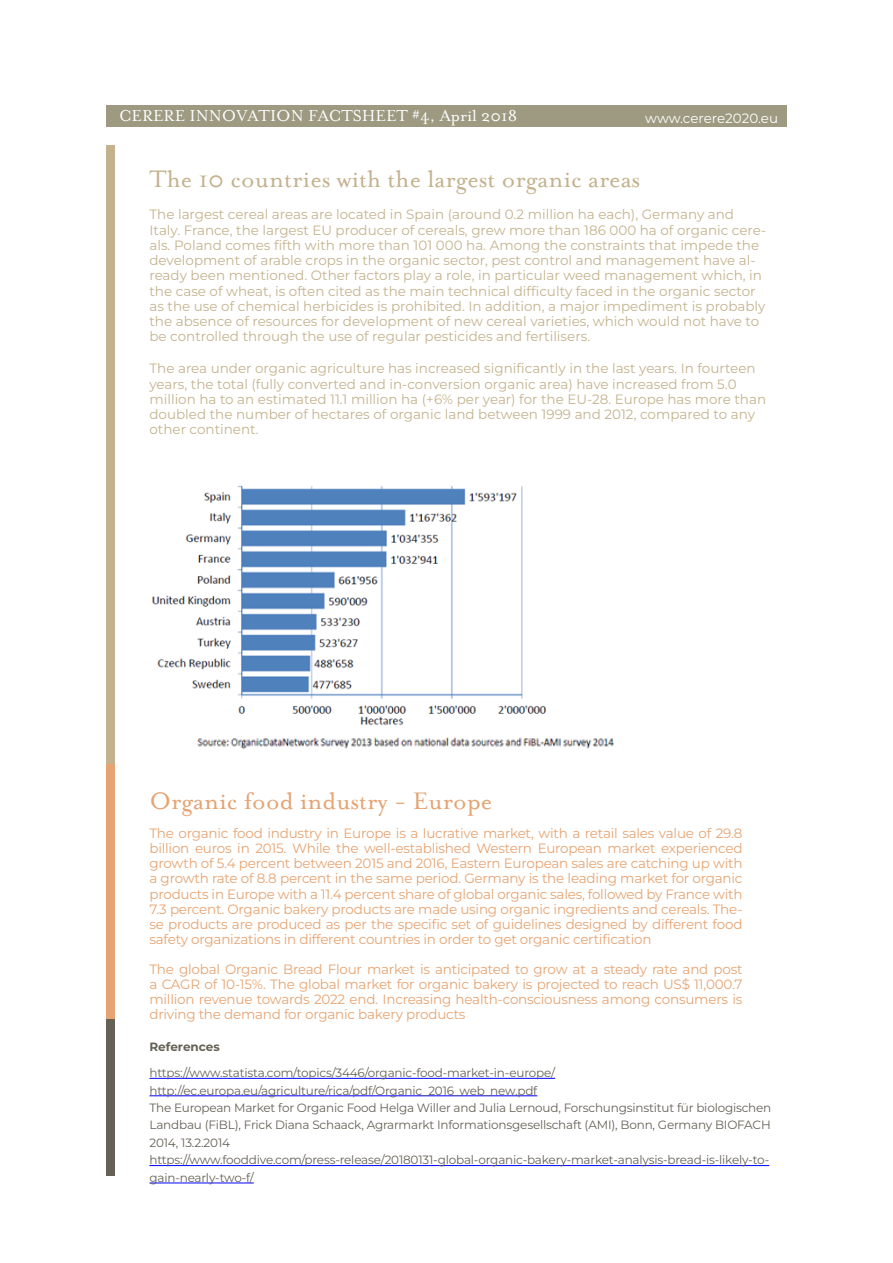
<style>
.page{position:relative;width:893px;height:1263px;background:#fff}
.page>*{position:absolute;margin:0;border:0;box-sizing:border-box;transform-origin:0 0}
.Heading_1{font:27px "Mrs Eaves Roman";color:#c4b28e}
.Heading_1-2{font:27px "Mrs Eaves Roman";color:#e5a372}
.t1{font:18px "Mrs Eaves Roman";color:#fff}
.Body_Text{font:13.5px/15.3px "Montserrat";color:#c4b28e}
.Body_Text-2{font:13.5px/15.3px "Montserrat";letter-spacing:-.015em;color:#e6a472;text-align:justify}
.t2{font:13.5px "Montserrat";letter-spacing:-.005em;color:#fff}
.t3{font:12px/17.4px "Montserrat";letter-spacing:-.015em;color:#656155;text-align:justify}
.Heading_2{font:700 12px "Montserrat";color:#656155}
</style>
<div class="page">
<div style="left:106px;top:106px;width:681px;height:21px;background:#9d9a81"></div>
<div style="left:107px;top:146px;width:8px;height:618px;background:#c4b28e"></div>
<div style="left:106px;top:1018px;width:9px;height:158px;background:#656155"></div>
<div style="left:106px;top:764px;width:9px;height:254px;background:#e6a472"></div>
<hr style="left:149px;top:1078px;width:406px;height:1px;background:#00f">
<hr style="left:149px;top:1095px;width:388px;height:1px;background:#00f">
<hr style="left:149px;top:1165px;width:620px;height:1px;background:#00f">
<hr style="left:149px;top:1183px;width:105px;height:1px;background:#00f">
<img style="left:152px;top:485px;width:394px;height:241px">
<img style="left:197px;top:737px;width:417px;height:12px">
<p class="t1" style="left:119px;top:106px;width:400px">CERERE INNOVATION FACTSHEET #4, April 2018</p>
<p class="t2" style="left:645px;top:109px;width:134px">www.cerere2020.eu</p>
<p class="Heading_1" style="left:149px;top:165px;width:492px">The 10 countries with the largest organic areas</p>
<p class="Body_Text" style="left:149px;top:207px;width:618px">The largest cereal areas are located in Spain (around 0.2 million ha each), Germany and Italy. France, the largest EU producer of cereals, grew more than 186 000 ha of organic cere&shy;als. Poland comes fifth with more than 101 000 ha. Among the constraints that impede the development of arable crops in the organic sector, pest control and management have al&shy;ready been mentioned. Other factors play a role, in particular weed management which, in the case of wheat, is often cited as the main technical difficulty faced in the organic sector as the use of chemical herbicides is prohibited. In addition, a major impediment is probably the absence of resources for development of new cereal varieties, which would not have to be controlled through the use of regular pesticides and fertilisers.</p>
<p class="Body_Text" style="left:149px;top:361px;width:618px">The area under organic agriculture has increased significantly in the last years. In fourteen years, the total (fully converted and in-conversion organic area) have increased from 5.0 million ha to an estimated 11.1 million ha (+6% per year) for the EU-28. Europe has more than doubled the number of hectares of organic land between 1999 and 2012, compared to any other continent.</p>
<p class="Heading_1-2" style="left:149px;top:786px;width:344px">Organic food industry - Europe</p>
<p class="Body_Text-2" style="left:149px;top:825px;width:595px">The organic food industry in Europe is a lucrative market, with a retail sales value of 29.8 billion euros in 2015. While the well-established Western European market experienced growth of 5.4 percent between 2015 and 2016, Eastern European sales are catching up with a growth rate of 8.8 percent in the same period. Germany is the leading market for organic products in Europe with a 11.4 percent share of global organic sales, followed by France with 7.3 percent. Organic bakery products are made using organic ingredients and cereals. The&shy;se products are produced as per the specific set of guidelines designed by different food safety organizations in different countries in order to get organic certification</p>
<p class="Body_Text-2" style="left:149px;top:961px;width:595px">The global Organic Bread Flour market is anticipated to grow at a steady rate and post a CAGR of 10-15%. The global market for organic bakery is projected to reach US$ 11,000.7 million revenue towards 2022 end. Increasing health-consciousness among consumers is driving the demand for organic bakery products</p>
<p class="Heading_2" style="left:149px;top:1038px;width:72px">References</p>
<p class="t3" style="left:149px;top:1064px;width:407px">https://www.statista.com/topics/3446/organic-food-market-in-europe/</p>
<p class="t3" style="left:149px;top:1081px;width:389px">http://ec.europa.eu/agriculture/rica/pdf/Organic_2016_web_new.pdf</p>
<p class="t3" style="left:149px;top:1099px;width:623px">The European Market for Organic Food Helga Willer and Julia Lernoud, Forschungsinstitut für biologischen Landbau (FiBL), Frick Diana Schaack, Agrarmarkt Informationsgesellschaft (AMI), Bonn, Germany BIOFACH 2014, 13.2.2014</p>
<p class="t3" style="left:149px;top:1151px;width:621px">https://www.fooddive.com/press-release/20180131-global-organic-bakery-market-analysis-bread-is-likely-to&shy;gain-nearly-two-f/</p>
</div>
